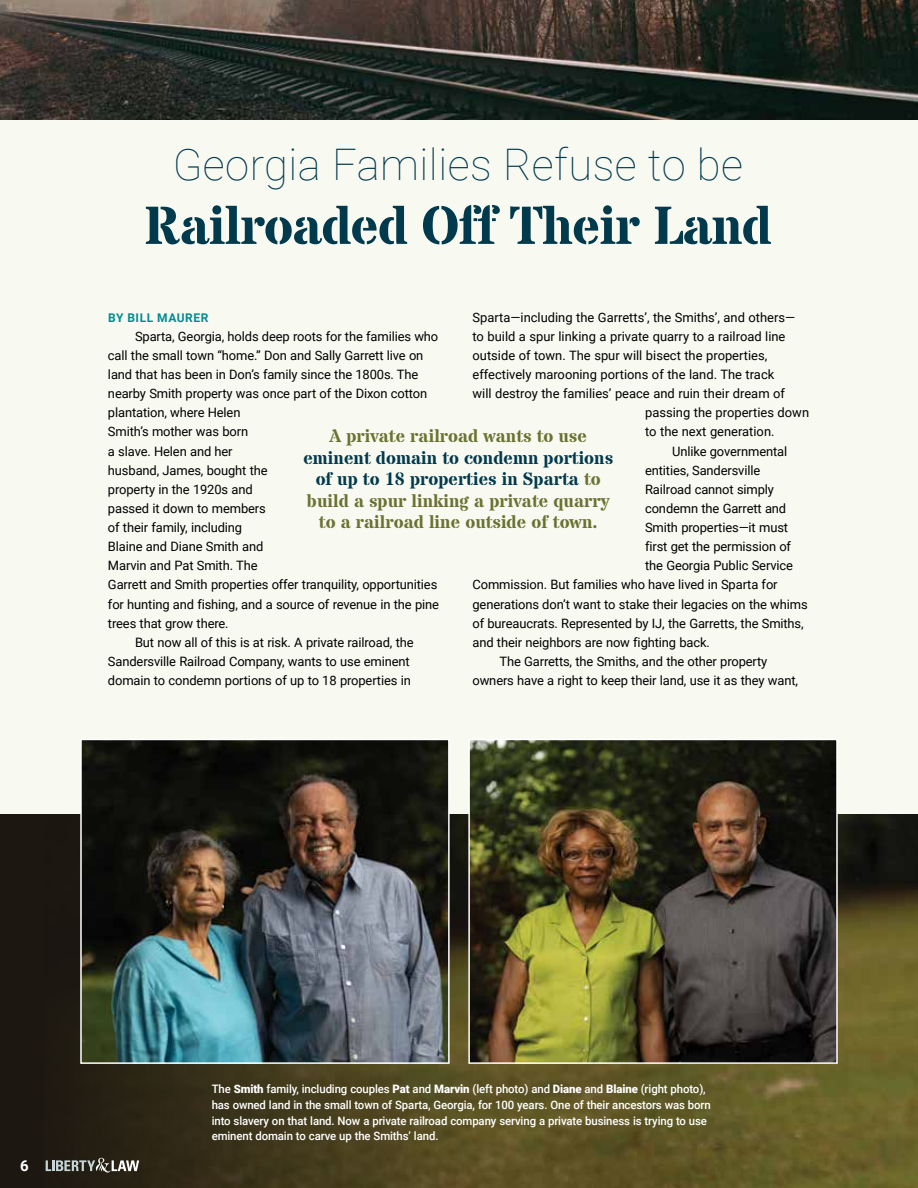
<style>
.page{position:relative;width:918px;height:1188px;background:#fff}
.page>*{position:absolute;margin:0;border:0;box-sizing:border-box;transform-origin:0 0}
.t1{font:700 53.55px "Stardos Stencil";letter-spacing:-.02em;color:#013a4d}
.t2{font:100 43.5px "Roboto";letter-spacing:.01em;color:#013a4d}
.t3{font:700 18px/21.6px "Stardos Stencil";color:#6b7230;text-align:center}
.t4{font:700 15px "Roboto";color:#fff}
.t5{font:12.9px "Roboto";letter-spacing:-.01em;color:#000}
.t6{font:700 12px "Roboto";letter-spacing:.045em;color:#008c92}
.t7{font:500 11.7px/15.8px "Roboto";letter-spacing:-.01em;color:#fff}
.s1{color:#023a4d}
.s2{font-weight:900}
</style>
<div class="page">
<div style="left:0;top:0;width:918px;height:855px;background:#f8f9f1"></div>
<div style="left:0;top:814px;width:918px;height:374px;background:#1c1711"></div>
<img style="left:45px;top:814px;width:873px;height:374px">
<img style="left:0;top:0;width:918px;height:120px">
<img style="left:83px;top:742px;width:364px;height:319px">
<div style="left:80px;top:739px;width:370px;height:325px;border:2px solid #fff"></div>
<img style="left:471px;top:742px;width:364px;height:319px">
<div style="left:468px;top:739px;width:370px;height:325px;border:2px solid #fff"></div>
<svg style="left:46px;top:1158px;width:93px;height:15px"></svg>
<h2 class="t2" style="left:173px;top:134px;width:572px">Georgia Families Refuse to be</h2>
<h1 class="t1" style="left:144px;top:192px;width:630px">Railroaded Off Their Land</h1>
<p class="t5" style="left:473px;top:308px;width:324px">Sparta—including the Garretts’, the Smiths’, and others—</p>
<p class="t5" style="left:473px;top:327px;width:315px">to build a spur linking a private quarry to a railroad line</p>
<p class="t5" style="left:473px;top:346px;width:296px">outside of town. The spur will bisect the properties,</p>
<p class="t5" style="left:473px;top:365px;width:303px">effectively marooning portions of the land. The track</p>
<p class="t5" style="left:473px;top:385px;width:314px">will destroy the families’ peace and ruin their dream of</p>
<p class="t5" style="left:645px;top:404px;width:166px">passing the properties down</p>
<p class="t5" style="left:645px;top:423px;width:131px">to the next generation.</p>
<p class="t5" style="left:672px;top:442px;width:117px">Unlike governmental</p>
<p class="t5" style="left:645px;top:461px;width:117px">entities, Sandersville</p>
<p class="t5" style="left:645px;top:480px;width:130px">Railroad cannot simply</p>
<p class="t5" style="left:645px;top:499px;width:143px">condemn the Garrett and</p>
<p class="t5" style="left:645px;top:518px;width:145px">Smith properties—it must</p>
<p class="t5" style="left:645px;top:538px;width:148px">first get the permission of</p>
<p class="t5" style="left:645px;top:557px;width:149px">the Georgia Public Service</p>
<p class="t5" style="left:473px;top:576px;width:307px">Commission. But families who have lived in Sparta for</p>
<p class="t5" style="left:473px;top:595px;width:337px">generations don’t want to stake their legacies on the whims</p>
<p class="t5" style="left:473px;top:614px;width:333px">of bureaucrats. Represented by IJ, the Garretts, the Smiths,</p>
<p class="t5" style="left:473px;top:633px;width:239px">and their neighbors are now fighting back.</p>
<p class="t5" style="left:500px;top:652px;width:269px">The Garretts, the Smiths, and the other property</p>
<p class="t5" style="left:473px;top:671px;width:327px">owners have a right to keep their land, use it as they want,</p>
<p class="t6" style="left:108px;top:309px;width:102px">BY BILL MAURER</p>
<p class="t5" style="left:135px;top:327px;width:305px">Sparta, Georgia, holds deep roots for the families who</p>
<p class="t5" style="left:108px;top:346px;width:317px">call the small town “home.” Don and Sally Garrett live on</p>
<p class="t5" style="left:108px;top:365px;width:312px">land that has been in Don’s family since the 1800s. The</p>
<p class="t5" style="left:108px;top:385px;width:321px">nearby Smith property was once part of the Dixon cotton</p>
<p class="t5" style="left:108px;top:404px;width:134px">plantation, where Helen</p>
<p class="t5" style="left:108px;top:423px;width:142px">Smith’s mother was born</p>
<p class="t5" style="left:108px;top:442px;width:126px">a slave. Helen and her</p>
<p class="t5" style="left:108px;top:461px;width:161px">husband, James, bought the</p>
<p class="t5" style="left:108px;top:480px;width:146px">property in the 1920s and</p>
<p class="t5" style="left:108px;top:499px;width:159px">passed it down to members</p>
<p class="t5" style="left:108px;top:518px;width:136px">of their family, including</p>
<p class="t5" style="left:108px;top:538px;width:157px">Blaine and Diane Smith and</p>
<p class="t5" style="left:108px;top:557px;width:151px">Marvin and Pat Smith. The</p>
<p class="t5" style="left:108px;top:576px;width:331px">Garrett and Smith properties offer tranquility, opportunities</p>
<p class="t5" style="left:108px;top:595px;width:333px">for hunting and fishing, and a source of revenue in the pine</p>
<p class="t5" style="left:108px;top:614px;width:122px">trees that grow there.</p>
<p class="t5" style="left:135px;top:633px;width:280px">But now all of this is at risk. A private railroad, the</p>
<p class="t5" style="left:108px;top:652px;width:303px">Sandersville Railroad Company, wants to use eminent</p>
<p class="t5" style="left:108px;top:671px;width:304px">domain to condemn portions of up to 18 properties in</p>
<h3 class="t3" style="left:330px;top:426px;width:259px">A private railroad wants to use</h3>
<h3 class="t3" style="left:303px;top:448px;width:311px"><span class="s1">eminent domain to condemn portions of up to 18 properties in Sparta</span> to build a spur linking a private quarry to a railroad line outside of town.</h3>
<p class="t4" style="left:20px;top:1155px;width:10px">6</p>
<p class="t7" style="left:212px;top:1080px;width:501px">The <span class="s2">Smith</span> family, including couples <span class="s2">Pat</span> and <span class="s2">Marvin</span> (left photo) and <span class="s2">Diane</span> and <span class="s2">Blaine</span> (right photo), has owned land in the small town of Sparta, Georgia, for 100 years. One of their ancestors was born into slavery on that land. Now a private railroad company serving a private business is trying to use eminent domain to carve up the Smiths’ land.</p>
</div>
